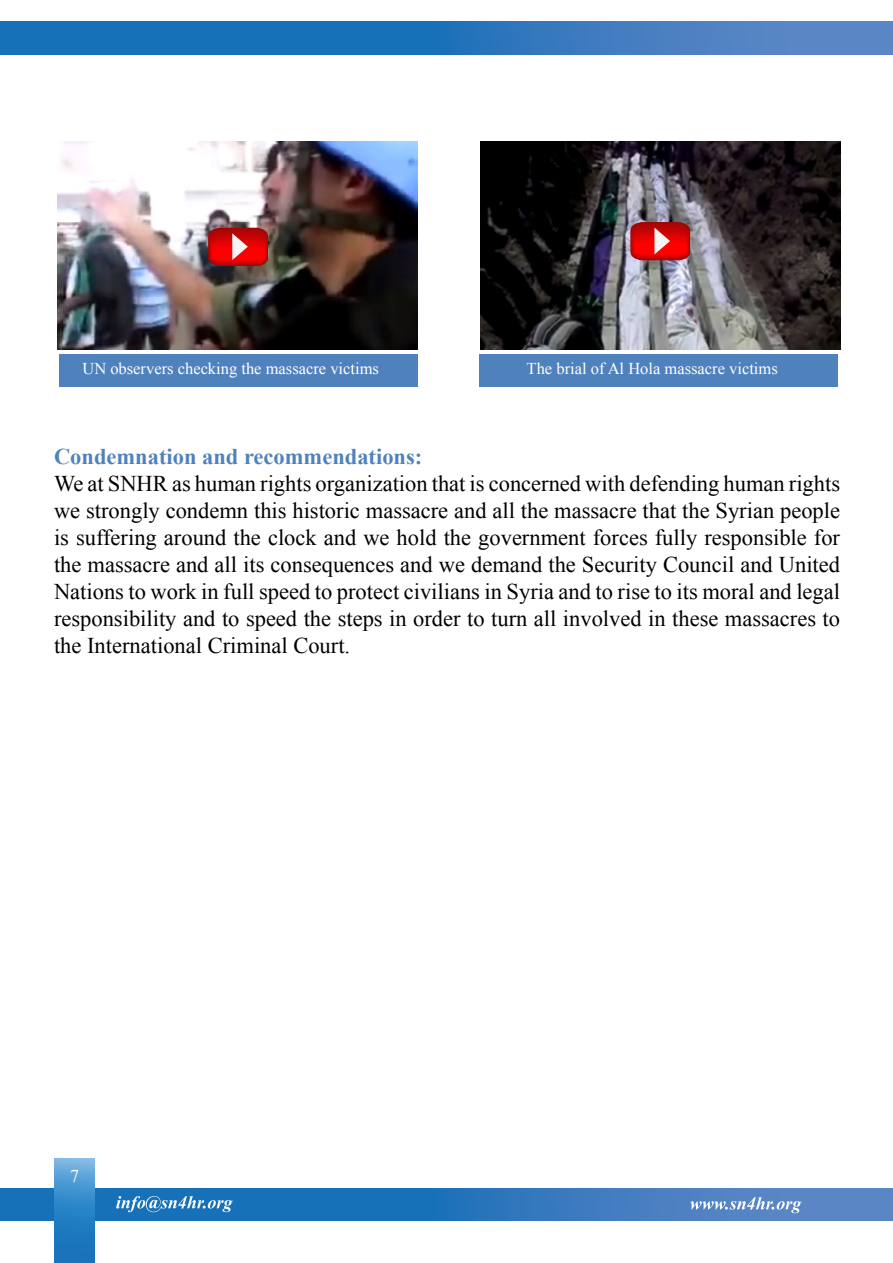
<style>
.page{position:relative;width:893px;height:1263px;background:#fff}
.page>*{position:absolute;margin:0;border:0;box-sizing:border-box;transform-origin:0 0}
.t1{font:22.5px/27px "Times New Roman";color:#000;text-align:justify}
.t2{font:700 22.5px "Times New Roman";color:#4f82bd}
.t3{font:18px "Times New Roman";color:#fff}
.t4{font:16.5px "Times New Roman";color:#fff}
</style>
<div class="page">
<svg style="left:0;top:1188px;width:893px;height:32px;background:#2f77bc"></svg>
<svg style="left:54px;top:1158px;width:41px;height:105px;background:#368ac9"></svg>
<svg style="left:690px;top:1197px;width:111px;height:16px;background:#7ca0d1"></svg>
<svg style="left:116px;top:1196px;width:117px;height:16px;background:#5396cb"></svg>
<svg style="left:0;top:22px;width:893px;height:32px;background:#2e77bc"></svg>
<div style="left:59px;top:355px;width:358px;height:32px;background:#4f82bd"></div>
<div style="left:479px;top:355px;width:359px;height:32px;background:#4f82bd"></div>
<img style="left:57px;top:141px;width:360px;height:208px">
<svg style="left:208px;top:228px;width:60px;height:38px;background:#d41c1c"></svg>
<img style="left:481px;top:141px;width:359px;height:208px">
<svg style="left:631px;top:222px;width:59px;height:38px;background:#d61e1e"></svg>
<p class="t4" style="left:82px;top:357px;width:298px">UN observers checking the massacre victims</p>
<p class="t4" style="left:527px;top:357px;width:253px">The brial of Al Hola massacre victims</p>
<p class="t2" style="left:54px;top:441px;width:370px">Condemnation and recommendations:</p>
<p class="t1" style="left:54px;top:469px;width:788px">We at SNHR as human rights organization that is concerned with defending human rights we strongly condemn this historic massacre and all the massacre that the Syrian people is suffering around the clock and we hold the government forces fully responsible for the massacre and all its consequences and we demand the Security Council and United Nations to work in full speed to protect civilians in Syria and to rise to its moral and legal responsibility and to speed the steps in order to turn all involved in these massacres to the International Criminal Court.</p>
<p class="t3" style="left:70px;top:1163px;width:10px">7</p>
</div>
